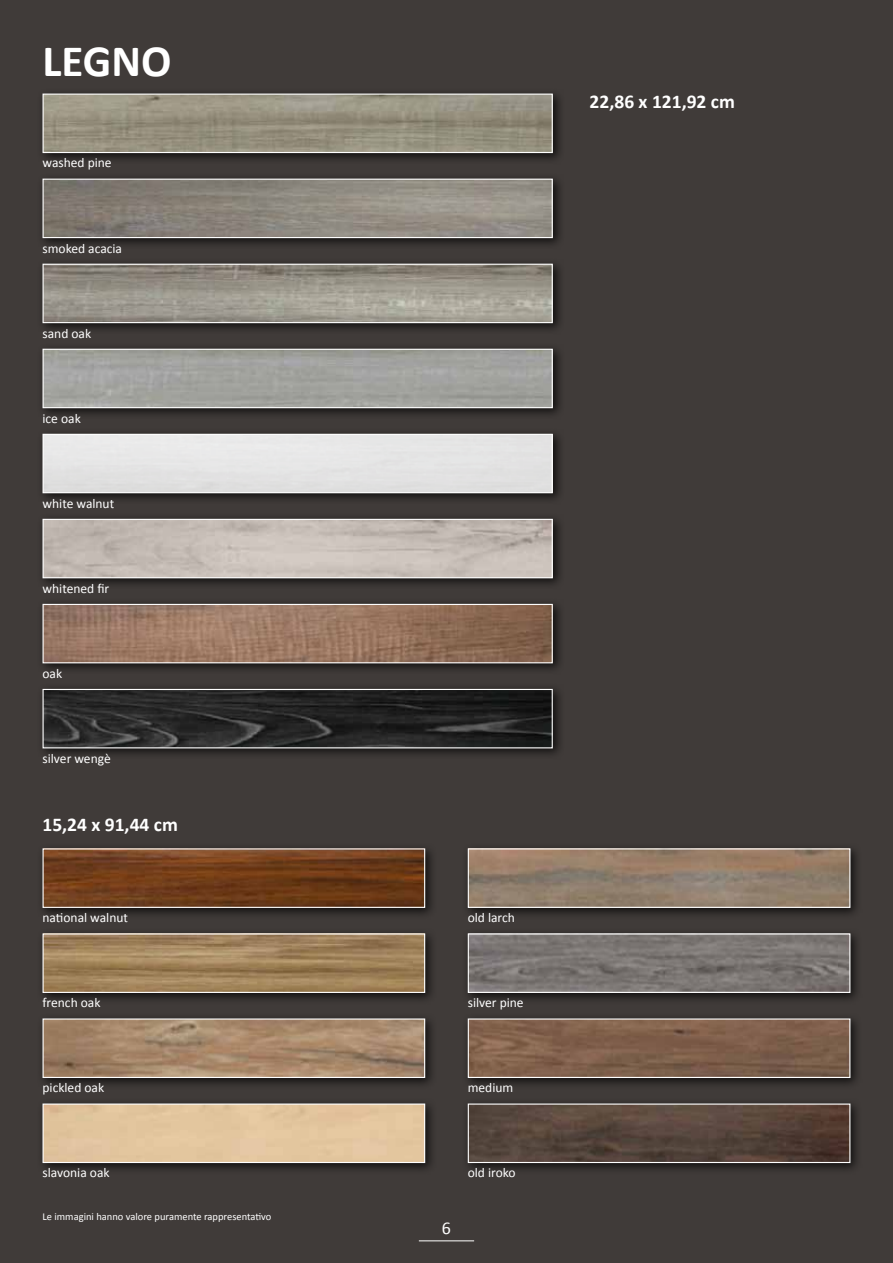
<style>
.page{position:relative;width:893px;height:1263px;background:#403b39}
.page>*{position:absolute;margin:0;border:0;box-sizing:border-box;transform-origin:0 0}
.t1{font:700 45px "Calibri";color:#fff}
.t2{font:700 19.5px "Calibri";color:#fff}
.t3{font:18px "Calibri";color:#fff}
.t4{font:13.5px "Calibri";color:#fff}
.t5{font:10.5px "Calibri";color:#fff}
</style>
<div class="page">
<hr style="left:892px;top:0;width:1px;height:1263px;background:#9a9695">
<div style="left:37px;top:598px;width:528px;height:78px;background:#000;opacity:.75"></div>
<img style="left:45px;top:606px;width:506px;height:55px">
<div style="left:43px;top:604px;width:510px;height:59px;border:1px solid #fff"></div>
<div style="left:462px;top:842px;width:400px;height:78px;background:#000;opacity:.75"></div>
<img style="left:470px;top:850px;width:378px;height:56px">
<div style="left:468px;top:848px;width:382px;height:60px;border:1px solid #fff"></div>
<div style="left:37px;top:513px;width:528px;height:78px;background:#000;opacity:.75"></div>
<img style="left:45px;top:521px;width:506px;height:55px">
<div style="left:43px;top:519px;width:510px;height:59px;border:1px solid #fff"></div>
<div style="left:462px;top:927px;width:400px;height:78px;background:#000;opacity:.75"></div>
<img style="left:470px;top:935px;width:378px;height:56px">
<div style="left:468px;top:933px;width:382px;height:60px;border:1px solid #fff"></div>
<div style="left:37px;top:343px;width:528px;height:77px;background:#000;opacity:.75"></div>
<img style="left:45px;top:351px;width:506px;height:55px">
<div style="left:43px;top:349px;width:510px;height:59px;border:1px solid #fff"></div>
<div style="left:37px;top:683px;width:528px;height:78px;background:#000;opacity:.75"></div>
<img style="left:45px;top:691px;width:506px;height:55px">
<div style="left:43px;top:689px;width:510px;height:59px;border:1px solid #fff"></div>
<div style="left:37px;top:173px;width:528px;height:77px;background:#000;opacity:.75"></div>
<img style="left:45px;top:181px;width:506px;height:55px">
<div style="left:43px;top:179px;width:510px;height:59px;border:1px solid #fff"></div>
<div style="left:37px;top:428px;width:528px;height:77px;background:#000;opacity:.75"></div>
<div style="left:45px;top:436px;width:506px;height:55px;background:#e4e4e4"></div>
<div style="left:43px;top:434px;width:510px;height:59px;border:1px solid #fff"></div>
<div style="left:37px;top:842px;width:400px;height:78px;background:#000;opacity:.75"></div>
<img style="left:45px;top:850px;width:378px;height:56px">
<div style="left:43px;top:848px;width:382px;height:60px;border:1px solid #fff"></div>
<div style="left:37px;top:258px;width:528px;height:77px;background:#000;opacity:.75"></div>
<img style="left:45px;top:266px;width:506px;height:55px">
<div style="left:43px;top:264px;width:510px;height:59px;border:1px solid #fff"></div>
<div style="left:37px;top:88px;width:528px;height:77px;background:#000;opacity:.75"></div>
<img style="left:45px;top:96px;width:506px;height:55px">
<div style="left:43px;top:94px;width:510px;height:59px;border:1px solid #fff"></div>
<div style="left:37px;top:1097px;width:400px;height:78px;background:#000;opacity:.75"></div>
<div style="left:45px;top:1105px;width:378px;height:56px;background:#e3c69e"></div>
<div style="left:43px;top:1103px;width:382px;height:60px;border:1px solid #fff"></div>
<div style="left:37px;top:927px;width:400px;height:78px;background:#000;opacity:.75"></div>
<img style="left:45px;top:935px;width:378px;height:56px">
<div style="left:43px;top:933px;width:382px;height:60px;border:1px solid #fff"></div>
<div style="left:37px;top:1012px;width:400px;height:78px;background:#000;opacity:.75"></div>
<img style="left:45px;top:1020px;width:378px;height:56px">
<div style="left:43px;top:1018px;width:382px;height:60px;border:1px solid #fff"></div>
<div style="left:462px;top:1012px;width:400px;height:78px;background:#000;opacity:.75"></div>
<img style="left:470px;top:1020px;width:378px;height:56px">
<div style="left:468px;top:1018px;width:382px;height:60px;border:1px solid #fff"></div>
<div style="left:462px;top:1097px;width:400px;height:78px;background:#000;opacity:.75"></div>
<img style="left:470px;top:1105px;width:378px;height:56px">
<div style="left:468px;top:1103px;width:382px;height:60px;border:1px solid #fff"></div>
<hr style="left:419px;top:1240px;width:55px;height:1px;background:#fff">
<h1 class="t1" style="left:43px;top:33px;width:131px">LEGNO</h1>
<p class="t4" style="left:43px;top:155px;width:71px">washed pine</p>
<p class="t4" style="left:43px;top:240px;width:81px">smoked acacia</p>
<p class="t4" style="left:43px;top:325px;width:50px">sand oak</p>
<p class="t4" style="left:43px;top:410px;width:40px">ice oak</p>
<p class="t4" style="left:43px;top:495px;width:73px">white walnut</p>
<p class="t4" style="left:43px;top:580px;width:68px">whitened fir</p>
<p class="t4" style="left:43px;top:665px;width:21px">oak</p>
<p class="t4" style="left:43px;top:750px;width:70px">silver wengè</p>
<h2 class="t2" style="left:43px;top:812px;width:137px">15,24 x 91,44 cm</h2>
<p class="t4" style="left:43px;top:909px;width:87px">national walnut</p>
<p class="t4" style="left:468px;top:909px;width:49px">old larch</p>
<p class="t4" style="left:43px;top:994px;width:60px">french oak</p>
<p class="t4" style="left:468px;top:994px;width:57px">silver pine</p>
<p class="t4" style="left:43px;top:1079px;width:63px">pickled oak</p>
<p class="t4" style="left:468px;top:1079px;width:47px">medium</p>
<p class="t4" style="left:43px;top:1164px;width:69px">slavonia oak</p>
<p class="t4" style="left:468px;top:1164px;width:49px">old iroko</p>
<p class="t5" style="left:43px;top:1209px;width:230px">Le immagini hanno valore puramente rappresentativo</p>
<h3 class="t3" style="left:442px;top:1217px;width:11px">6</h3>
<h2 class="t2" style="left:590px;top:90px;width:147px">22,86 x 121,92 cm</h2>
</div>
